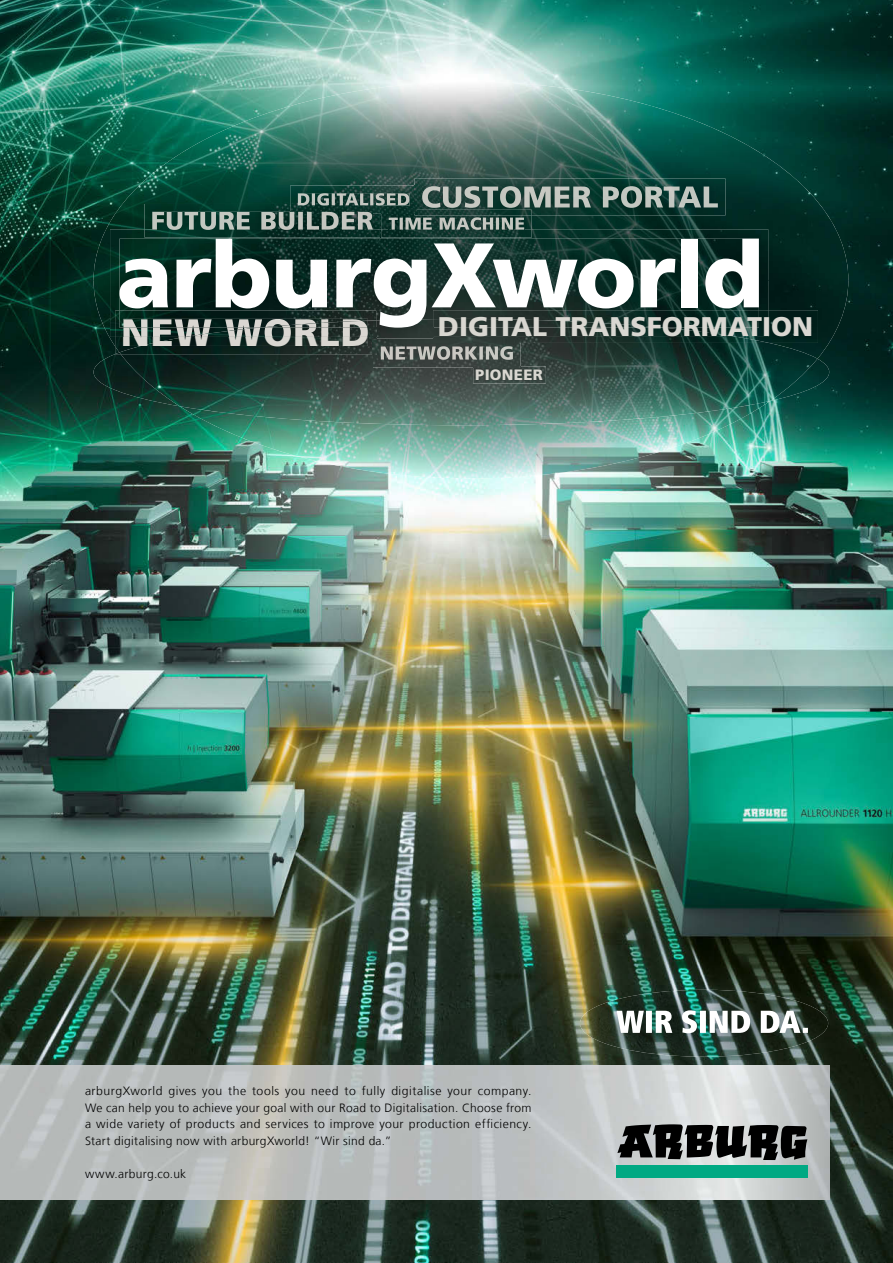
<style>
.page{position:relative;width:893px;height:1263px;background:#fff}
.page>*{position:absolute;margin:0;border:0;box-sizing:border-box;transform-origin:0 0}
.t1{font:900 91.5px "Frutiger LT Com";letter-spacing:-.015em;color:#fff}
.t2{font:900 37.5px "Frutiger LT Com";letter-spacing:.02em;color:#d9d7d1}
.t3{font:900 27px "Frutiger LT Com";color:#d9d7d1}
.t4{font:900 15px "Frutiger LT Com";letter-spacing:.02em;color:#d9d7d1}
.t5{font:300 12px/16.5px "Frutiger LT Com";letter-spacing:.025em;color:#000;text-align:justify}
</style>
<div class="page">
<img style="left:0;top:0;width:893px;height:1263px">
<img style="left:580px;top:990px;width:248px;height:67px">
<img style="left:94px;top:84px;width:323px;height:196px">
<img style="left:417px;top:82px;width:381px;height:99px">
<img style="left:532px;top:181px;width:316px;height:99px">
<img style="left:94px;top:280px;width:27px;height:139px">
<img style="left:768px;top:280px;width:80px;height:139px">
<img style="left:201px;top:425px;width:540px;height:53px">
<img style="left:121px;top:337px;width:696px;height:88px">
<img style="left:0;top:1065px;width:829px;height:134px">
<img style="left:144px;top:204px;width:236px;height:25px">
<img style="left:152px;top:212px;width:221px;height:17px">
<img style="left:290px;top:185px;width:124px;height:28px">
<img style="left:290px;top:204px;width:90px;height:9px">
<img style="left:290px;top:212px;width:83px;height:1px">
<img style="left:298px;top:193px;width:111px;height:13px">
<img style="left:298px;top:204px;width:82px;height:2px">
<img style="left:373px;top:339px;width:148px;height:28px">
<img style="left:381px;top:346px;width:132px;height:14px">
<img style="left:381px;top:213px;width:151px;height:16px">
<img style="left:381px;top:210px;width:33px;height:3px">
<img style="left:389px;top:217px;width:135px;height:12px">
<img style="left:414px;top:179px;width:311px;height:36px">
<img style="left:414px;top:185px;width:3px;height:25px">
<img style="left:414px;top:210px;width:118px;height:5px">
<img style="left:422px;top:186px;width:296px;height:22px">
<img style="left:473px;top:367px;width:73px;height:16px">
<img style="left:473px;top:367px;width:48px;height:1px">
<img style="left:115px;top:337px;width:4px;height:15px">
<img style="left:119px;top:337px;width:257px;height:17px">
<img style="left:373px;top:339px;width:3px;height:15px">
<img style="left:123px;top:337px;width:18px;height:9px">
<img style="left:141px;top:337px;width:227px;height:9px">
<img style="left:110px;top:229px;width:658px;height:108px">
<img style="left:376px;top:320px;width:57px;height:17px">
<img style="left:115px;top:311px;width:8px;height:26px">
<img style="left:123px;top:328px;width:62px;height:9px">
<img style="left:185px;top:328px;width:183px;height:9px">
<img style="left:119px;top:239px;width:640px;height:81px">
<img style="left:119px;top:311px;width:257px;height:17px">
<svg style="left:368px;top:320px;width:8px;height:17px"></svg>
<img style="left:123px;top:319px;width:245px;height:9px">
<img style="left:259px;top:321px;width:109px;height:7px">
<img style="left:768px;top:310px;width:50px;height:33px">
<img style="left:433px;top:337px;width:336px;height:6px">
<img style="left:433px;top:339px;width:88px;height:4px">
<img style="left:737px;top:310px;width:31px;height:27px">
<img style="left:433px;top:328px;width:304px;height:9px">
<img style="left:433px;top:310px;width:326px;height:18px">
<img style="left:433px;top:319px;width:230px;height:9px">
<svg style="left:617px;top:1124px;width:190px;height:36px"></svg>
<div style="left:617px;top:1165px;width:191px;height:13px;background:#00a983"></div>
<svg style="left:617px;top:1010px;width:191px;height:23px"></svg>
<h1 class="t1" style="left:117px;top:219px;width:648px">arburgXworld</h1>
<h3 class="t3" style="left:438px;top:310px;width:377px">DIGITAL TRANSFORMATION</h3>
<h2 class="t2" style="left:121px;top:309px;width:250px">NEW WORLD</h2>
<p class="t4" style="left:475px;top:366px;width:69px">PIONEER</p>
<p class="t5" style="left:85px;top:1083px;width:448px">arburgXworld gives you the tools you need to fully digitalise your company.<br>We can help you to achieve your goal with our Road to Digitalisation. Choose from a wide variety of products and services to improve your production efficiency.<br>Start digitalising now with arburgXworld! “Wir sind da.”</p>
<p class="t5" style="left:85px;top:1165px;width:103px">www.arburg.co.uk</p>
</div>
